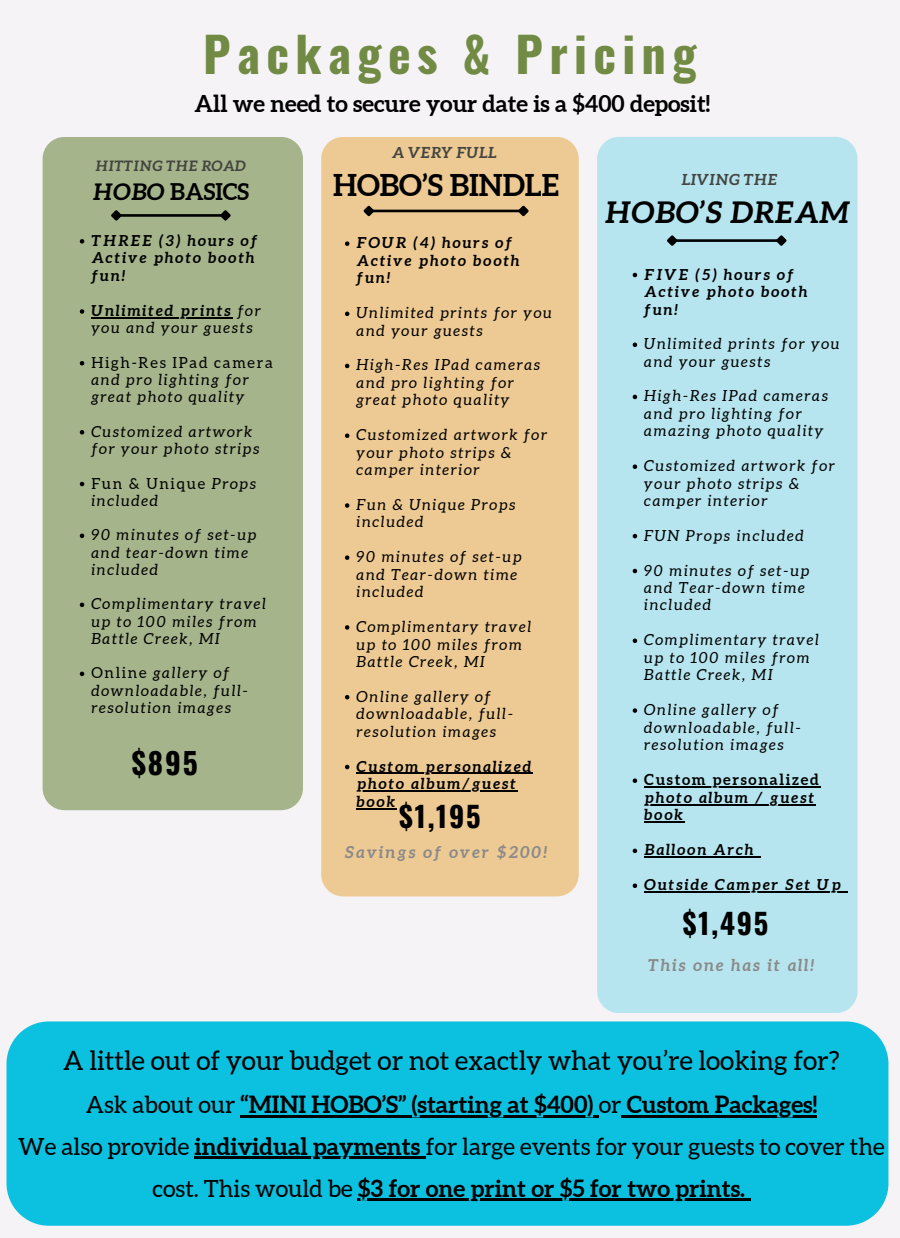
<style>
.page{position:relative;width:900px;height:1238px;background:#fff}
.page>*{position:absolute;margin:0;border:0;box-sizing:border-box;transform-origin:0 0}
.t1{font:700 48.3px "Oswald";letter-spacing:.13em;color:#718b45}
.t2{font:700 30px "Aleo";color:#000}
.t3{font:italic 700 30px "Aleo";color:#000}
.t4{font:700 29.5px "Oswald";color:#000}
.t5{font:700 28.5px "Oswald";letter-spacing:.065em;color:#000}
.t6{font:26.65px "Aleo";color:#000}
.t7{font:700 23.65px/41.6px "Aleo";color:#000;text-align:center}
.t8{font:700 23.15px "Aleo";color:#000}
.t9{font:700 23px "Aleo";color:#000}
.t10{font:italic 700 16.5px "Aleo";letter-spacing:.11em;color:#8b8989}
.t11{font:italic 700 15.35px "Aleo";color:#444440}
.t12{font:italic 15.2px/17.4px "Aleo";letter-spacing:.11em;color:#000}
.t13{font:italic 700 15.2px/17.6px "Aleo";letter-spacing:.11em;color:#000}
.t14{font:700 15.2px "Aleo";letter-spacing:.11em;color:#000}
.t15{font:italic 700 14.5px "Aleo";color:#444440}
.s1{font-style:italic}
.s2{font-weight:700}
.s3{font-style:normal}
.s4{font-weight:400}
</style>
<div class="page">
<div style="left:0;top:0;width:900px;height:1237px;background:#f5f3f5"></div>
<div style="left:7px;top:1021px;width:881px;height:204px;background:#0cc0df"></div>
<div style="left:43px;top:137px;width:260px;height:673px;background:#a5b48b;border-radius:22px"></div>
<hr style="left:120px;top:214px;width:102px;height:3px;background:#000">
<svg style="left:111px;top:210px;width:13px;height:11px"></svg>
<svg style="left:218px;top:210px;width:13px;height:11px"></svg>
<svg style="left:80px;top:239px;width:4px;height:4px"></svg>
<svg style="left:80px;top:309px;width:4px;height:5px"></svg>
<hr style="left:91px;top:317px;width:142px;height:1px;background:#000">
<svg style="left:80px;top:361px;width:4px;height:4px"></svg>
<svg style="left:80px;top:430px;width:4px;height:4px"></svg>
<svg style="left:80px;top:482px;width:4px;height:4px"></svg>
<svg style="left:80px;top:533px;width:4px;height:5px"></svg>
<svg style="left:80px;top:602px;width:4px;height:5px"></svg>
<svg style="left:80px;top:671px;width:4px;height:5px"></svg>
<div style="left:321px;top:137px;width:258px;height:759px;background:#edca93;border-radius:22px"></div>
<hr style="left:373px;top:210px;width:146px;height:2px;background:#000">
<svg style="left:363px;top:205px;width:13px;height:12px"></svg>
<svg style="left:516px;top:205px;width:13px;height:12px"></svg>
<svg style="left:345px;top:241px;width:4px;height:5px"></svg>
<svg style="left:345px;top:311px;width:4px;height:5px"></svg>
<svg style="left:345px;top:364px;width:4px;height:4px"></svg>
<svg style="left:345px;top:433px;width:4px;height:5px"></svg>
<svg style="left:345px;top:503px;width:4px;height:5px"></svg>
<svg style="left:345px;top:555px;width:4px;height:5px"></svg>
<svg style="left:345px;top:625px;width:4px;height:4px"></svg>
<svg style="left:345px;top:695px;width:4px;height:4px"></svg>
<svg style="left:345px;top:764px;width:4px;height:5px"></svg>
<hr style="left:357px;top:772px;width:176px;height:2px;background:#000">
<hr style="left:357px;top:790px;width:161px;height:1px;background:#000">
<hr style="left:357px;top:808px;width:40px;height:1px;background:#000">
<div style="left:597px;top:137px;width:261px;height:876px;background:#b6e5ef;border-radius:22px"></div>
<hr style="left:676px;top:239px;width:101px;height:3px;background:#000">
<svg style="left:667px;top:235px;width:13px;height:11px"></svg>
<svg style="left:774px;top:235px;width:13px;height:11px"></svg>
<svg style="left:633px;top:273px;width:4px;height:4px"></svg>
<svg style="left:633px;top:342px;width:4px;height:5px"></svg>
<svg style="left:633px;top:395px;width:4px;height:4px"></svg>
<svg style="left:633px;top:464px;width:4px;height:5px"></svg>
<svg style="left:633px;top:534px;width:4px;height:4px"></svg>
<svg style="left:633px;top:569px;width:4px;height:4px"></svg>
<svg style="left:633px;top:638px;width:4px;height:5px"></svg>
<svg style="left:633px;top:708px;width:4px;height:5px"></svg>
<svg style="left:633px;top:778px;width:4px;height:5px"></svg>
<hr style="left:644px;top:786px;width:176px;height:2px;background:#000">
<hr style="left:644px;top:804px;width:172px;height:1px;background:#000">
<hr style="left:644px;top:821px;width:41px;height:2px;background:#000">
<svg style="left:633px;top:848px;width:4px;height:5px"></svg>
<hr style="left:644px;top:856px;width:111px;height:2px;background:#000">
<svg style="left:633px;top:883px;width:4px;height:5px"></svg>
<hr style="left:644px;top:891px;width:199px;height:2px;background:#000">
<hr style="left:241px;top:1114px;width:358px;height:3px;background:#000">
<hr style="left:621px;top:1114px;width:196px;height:3px;background:#000">
<hr style="left:195px;top:1156px;width:231px;height:2px;background:#000">
<hr style="left:358px;top:1198px;width:387px;height:2px;background:#000">
<h4 class="t1" style="left:203px;top:16px;width:495px">Packages &amp; Pricing</h4>
<h3 class="t8" style="left:194px;top:90px;width:517px">All we need to secure your date is a $400 deposit!</h3>
<p class="t15" style="left:96px;top:158px;width:152px">HITTING THE ROAD</p>
<p class="t9" style="left:93px;top:179px;width:158px"><span class="s1">HOBO</span> BASICS</p>
<h5 class="t13" style="left:91px;top:231px;width:168px">THREE (3) hours of<br>Active photo booth fun!</h5>
<p class="t12" style="left:91px;top:302px;width:171px;line-height:17.2px"><span class="s2">Unlimited prints</span> for you and your guests</p>
<p class="t12" style="left:91px;top:354px;width:183px;line-height:17.2px"><span class="s3">High-Res IPad camera </span>and pro lighting for great photo quality</p>
<p class="t12" style="left:91px;top:423px;width:169px;line-height:17.2px">Customized artwork for your photo strips</p>
<p class="t12" style="left:91px;top:474px;width:166px;line-height:17.2px"><span class="s3">Fun &amp; Unique</span> Props included</p>
<p class="t12" style="left:91px;top:526px;width:167px;line-height:17.2px">90 minutes of set-up and tear-down time included</p>
<p class="t12" style="left:91px;top:595px;width:176px;line-height:17.2px">Complimentary travel up to 100 miles from<br>Battle Creek, MI</p>
<p class="t12" style="left:91px;top:664px;width:158px;line-height:17.2px"><span class="s3">Online</span> gallery of downloadable, full&shy;resolution images</p>
<h1 class="t4" style="left:132px;top:740px;width:68px">$895</h1>
<p class="t11" style="left:392px;top:144px;width:106px">A VERY FULL</p>
<p class="t2" style="left:333px;top:168px;width:227px">HOBO’S BINDLE</p>
<p class="t13" style="left:357px;top:234px;width:165px">FOUR (4) hours of<br>Active photo booth fun!</p>
<h3 class="t12" style="left:357px;top:304px;width:197px;line-height:17.2px">Unlimited prints for you and your guests</h3>
<h2 class="t12" style="left:357px;top:356px;width:185px">High-Res IPad cameras and pro lighting for great photo quality</h2>
<p class="t12" style="left:357px;top:426px;width:192px">Customized artwork for your photo strips &amp; camper interior</p>
<p class="t12" style="left:357px;top:496px;width:161px;line-height:17.2px">Fun &amp; Unique Props included</p>
<p class="t12" style="left:357px;top:548px;width:167px">90 minutes of set-up and Tear-down time included</p>
<p class="t12" style="left:357px;top:618px;width:176px">Complimentary travel up to 100 miles from<br>Battle Creek, MI</p>
<p class="t12" style="left:357px;top:687px;width:158px">Online gallery of downloadable, full&shy;resolution images</p>
<p class="t13" style="left:357px;top:757px;width:176px">Custom personalized</p>
<p class="t13" style="left:357px;top:774px;width:161px">photo album/guest book</p>
<p class="t5" style="left:399px;top:794px;width:83px">$1,195</p>
<h3 class="t10" style="left:345px;top:842px;width:204px">Savings of over $200!</h3>
<h6 class="t11" style="left:681px;top:171px;width:98px">LIVING THE</h6>
<h6 class="t3" style="left:605px;top:195px;width:247px">HOBO’S DREAM</h6>
<h2 class="t13" style="left:644px;top:265px;width:165px">FIVE (5) hours of<br>Active photo booth fun!</h2>
<p class="t12" style="left:644px;top:335px;width:197px;line-height:17.2px">Unlimited prints for you and your guests</p>
<p class="t12" style="left:644px;top:387px;width:185px">High-Res IPad cameras and pro lighting for amazing photo quality</p>
<p class="t12" style="left:644px;top:457px;width:192px">Customized artwork for your photo strips &amp; camper interior</p>
<p class="t12" style="left:644px;top:526px;width:161px">FUN Props included</p>
<p class="t12" style="left:644px;top:561px;width:167px">90 minutes of set-up and Tear-down time included</p>
<p class="t12" style="left:644px;top:631px;width:176px">Complimentary travel up to 100 miles from<br>Battle Creek, MI</p>
<p class="t12" style="left:644px;top:701px;width:158px;line-height:17.6px">Online gallery of downloadable, full&shy;resolution images</p>
<p class="t14" style="left:644px;top:771px;width:176px">Custom personalized</p>
<p class="t13" style="left:644px;top:788px;width:171px">photo album / guest book</p>
<p class="t13" style="left:644px;top:841px;width:111px">Balloon Arch</p>
<p class="t13" style="left:644px;top:876px;width:198px">Outside Camper Set Up</p>
<h6 class="t5" style="left:683px;top:900px;width:87px">$1,495</h6>
<h3 class="t10" style="left:648px;top:955px;width:168px">This one has it all!</h3>
<h3 class="t6" style="left:63px;top:1045px;width:778px">A little out of your budget or not exactly what you’re looking for?</h3>
<h3 class="t7" style="left:18px;top:1083px;width:868px"><span class="s4">Ask about our</span> “MINI HOBO’S” (starting at $400) <span class="s4">or</span> Custom Packages!<br><span class="s4">We also provide</span> individual payments <span class="s4">for large events for your guests to cover the cost. This would be</span> $3 for one print or $5 for two prints.</h3>
</div>
